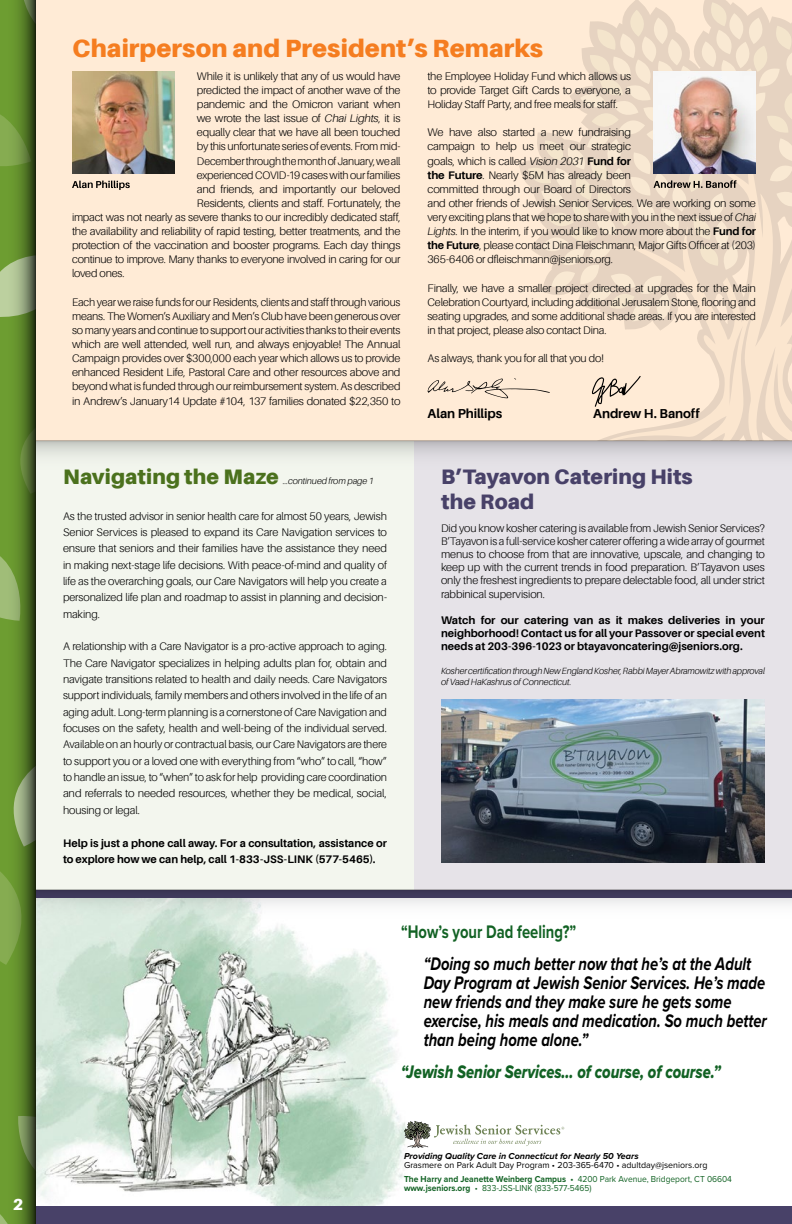
<style>
.page{position:relative;width:792px;height:1224px;background:#fff}
.page>*{position:absolute;margin:0;border:0;box-sizing:border-box;transform-origin:0 0}
.t1{font:900 25px "Aileron";letter-spacing:.005em;color:#f57d20}
.t2{font:900 21px/25.2px "Aileron";letter-spacing:.005em;color:#484168}
.t3{font:900 21px "Aileron";letter-spacing:.005em;color:#4b711d}
.t4{font:italic 700 18.8px/18.8px "Proxima Nova";color:#000;scale:.78 1}
.t5{font:18.8px "Proxima Nova Extrabld It";color:#126224;scale:.78 1}
.t6{font:700 18.8px "Proxima Nova";color:#126224;scale:.78 1}
.t7{font:900 16px "Aileron";color:#fff}
.t8{font:700 13px "Aileron";letter-spacing:-.01em;color:#000}
.t9{font:300 11px/14.1px "Aileron";letter-spacing:-.02em;color:#000;text-align:justify}
.t10{font:700 11px/13.2px "Aileron";color:#000;text-align:justify}
.t11{font:9px/13.5px "Proxima Nova";color:#000}
.t12{font:italic 300 9px/10.8px "Aileron";letter-spacing:-.005em;color:#000}
.t13{font:italic 700 9px "Proxima Nova";color:#000}
.t14{font:9px "Proxima Nova";color:#126224;scale:.94 1}
.s1{font-style:italic}
.s2{font-weight:700}
.s3{font-weight:700;color:#126224}
.s4{color:#126224}
</style>
<div class="page">
<div style="left:414px;top:441px;width:378px;height:449px;background:#e6e3e8"></div>
<div style="left:36px;top:484px;width:378px;height:406px;background:#f3f6ee"></div>
<div style="left:36px;top:441px;width:378px;height:70px;background:#f3f6ee"></div>
<div style="left:36px;top:0;width:756px;height:441px;background:#ffebd6"></div>
<svg style="left:593px;top:321px;width:199px;height:120px"></svg>
<div style="left:0;top:0;width:36px;height:1224px;background:#6d9d31"></div>
<svg style="left:0;top:114px;width:5px;height:52px"></svg>
<svg style="left:0;top:872px;width:5px;height:92px"></svg>
<svg style="left:0;top:267px;width:5px;height:50px"></svg>
<svg style="left:0;top:556px;width:5px;height:63px"></svg>
<svg style="left:0;top:1214px;width:5px;height:10px"></svg>
<svg style="left:5px;top:0;width:31px;height:1224px"></svg>
<img style="left:36px;top:921px;width:369px;height:285px">
<svg style="left:404px;top:1121px;width:160px;height:27px"></svg>
<div style="left:36px;top:1206px;width:756px;height:18px;background:#484168"></div>
<svg style="left:36px;top:890px;width:756px;height:31px"></svg>
<svg style="left:36px;top:441px;width:756px;height:15px"></svg>
<hr style="left:791px;top:1078px;width:1px;height:146px;background:#eff3e8">
<hr style="left:791px;top:1078px;width:1px;height:31px;background:#fff">
<svg style="left:427px;top:378px;width:123px;height:20px"></svg>
<svg style="left:591px;top:376px;width:50px;height:31px"></svg>
<svg style="left:528px;top:2px;width:264px;height:319px"></svg>
<img style="left:654px;top:72px;width:102px;height:101px">
<img style="left:72px;top:72px;width:102px;height:101px">
<svg style="left:72px;top:181px;width:58px;height:9px"></svg>
<img style="left:441px;top:700px;width:324px;height:163px">
<h3 class="t7" style="left:13px;top:1195px;width:12px">2</h3>
<h1 class="t1" style="left:72px;top:33px;width:473px">Chairperson and President’s Remarks</h1>
<p class="t9" style="left:197px;top:69px;width:205px">While it is unlikely that any of us would have</p>
<p class="t9" style="left:197px;top:83px;width:205px">predicted the impact of another wave of the</p>
<p class="t9" style="left:197px;top:97px;width:205px">pandemic and the Omicron variant when</p>
<p class="t9" style="left:197px;top:111px;width:205px">we wrote the last issue of <span class="s1">Chai Lights</span>, it is</p>
<p class="t9" style="left:197px;top:126px;width:205px">equally clear that we have all been touched</p>
<p class="t9" style="left:197px;top:140px;width:205px">by this unfortunate series of events. From mid-</p>
<p class="t9" style="left:197px;top:154px;width:205px">December through the month of January, we all</p>
<p class="t9" style="left:197px;top:168px;width:205px">experienced COVID-19 cases with our families</p>
<p class="t9" style="left:197px;top:182px;width:205px">and friends, and importantly our beloved</p>
<p class="t9" style="left:197px;top:196px;width:205px">Residents, clients and staff. Fortunately, the</p>
<p class="t9" style="left:72px;top:210px;width:330px">impact was not nearly as severe thanks to our incredibly dedicated staff,</p>
<p class="t9" style="left:72px;top:224px;width:330px">the availability and reliability of rapid testing, better treatments, and the</p>
<p class="t9" style="left:72px;top:238px;width:330px">protection of the vaccination and booster programs. Each day things</p>
<p class="t9" style="left:72px;top:253px;width:330px">continue to improve. Many thanks to everyone involved in caring for our</p>
<p class="t9" style="left:72px;top:267px;width:54px">loved ones.</p>
<p class="t9" style="left:72px;top:295px;width:330px">Each year we raise funds for our Residents, clients and staff through various means. The Women’s Auxiliary and Men’s Club have been generous over so many years and continue to support our activities thanks to their events which are well attended, well run, and always enjoyable! The Annual Campaign provides over $300,000 each year which allows us to provide enhanced Resident Life, Pastoral Care and other resources above and beyond what is funded through our reimbursement system. As described in Andrew’s January14 Update #104, 137 families donated $22,350 to</p>
<p class="t9" style="left:428px;top:69px;width:205px">the Employee Holiday Fund which allows us to provide Target Gift Cards to everyone, a Holiday Staff Party, and free meals for staff.</p>
<p class="t9" style="left:428px;top:126px;width:330px;text-align:left">We have also started a new fundraising<br>campaign to help us meet our strategic<br>goals, which is called <span class="s1">Vision 2031</span> <span class="s2">Fund for<br>the Future</span>. Nearly $5M has already been<br>committed through our Board of Directors<br>and other friends of Jewish Senior Services. We are working on some very exciting plans that we hope to share with you in the next issue of <span class="s1">Chai Lights</span>. In the interim, if you would like to know more about the <span class="s2">Fund for the Future</span>, please contact Dina Fleischmann, Major Gifts Officer at (203)<br>365-6406 or dfleischmann@jseniors.org.</p>
<p class="t9" style="left:428px;top:281px;width:330px">Finally, we have a smaller project directed at upgrades for the Main Celebration Courtyard, including additional Jerusalem Stone, flooring and seating upgrades, and some additional shade areas. If you are interested in that project, please also contact Dina.</p>
<p class="t9" style="left:428px;top:351px;width:178px">As always, thank you for all that you do!</p>
<p class="t8" style="left:428px;top:406px;width:76px">Alan Phillips</p>
<p class="t8" style="left:593px;top:406px;width:108px">Andrew H. Banoff</p>
<h2 class="t3" style="left:63px;top:465px;width:217px">Navigating the Maze</h2>
<p class="t12" style="left:283px;top:476px;width:92px">...continued from page 1</p>
<p class="t9" style="left:63px;top:508px;width:326px;line-height:16.3px">As the trusted advisor in senior health care for almost 50 years, Jewish Senior Services is pleased to expand its Care Navigation services to ensure that seniors and their families have the assistance they need in making next-stage life decisions. With peace-of-mind and quality of life as the overarching goals, our Care Navigators will help you create a personalized life plan and roadmap to assist in planning and decision&shy;making.</p>
<p class="t9" style="left:63px;top:639px;width:326px;line-height:16.3px">A relationship with a Care Navigator is a pro-active approach to aging.<br>The Care Navigator specializes in helping adults plan for, obtain and navigate transitions related to health and daily needs. Care Navigators support individuals, family members and others involved in the life of an aging adult. Long-term planning is a cornerstone of Care Navigation and focuses on the safety, health and well-being of the individual served.<br>Available on an hourly or contractual basis, our Care Navigators are there to support you or a loved one with everything from “who” to call, “how” to handle an issue, to “when” to ask for help providing care coordination and referrals to needed resources, whether they be medical, social, housing or legal.</p>
<p class="t10" style="left:63px;top:835px;width:326px;line-height:16.3px">Help is just a phone call away. For a consultation, assistance or to explore how we can help, call 1-833-JSS-LINK (577-5465).</p>
<h2 class="t2" style="left:441px;top:464px;width:253px">B’Tayavon Catering Hits the Road</h2>
<p class="t9" style="left:441px;top:521px;width:326px;line-height:13.2px">Did you know kosher catering is available from Jewish Senior Services?<br>B’Tayavon is a full-service kosher caterer offering a wide array of gourmet menus to choose from that are innovative, upscale, and changing to keep up with the current trends in food preparation. B’Tayavon uses only the freshest ingredients to prepare delectable food, all under strict rabbinical supervision.</p>
<p class="t10" style="left:441px;top:614px;width:326px">Watch for our catering van as it makes deliveries in your neighborhood! Contact us for all your Passover or special event needs at 203-396-1023 or btayavoncatering@jseniors.org.</p>
<p class="t12" style="left:441px;top:666px;width:326px">Kosher certification through New England Kosher, Rabbi Mayer Abramowitz with approval of Vaad HaKashrus of Connecticut.</p>
<h3 class="t6" style="left:401px;top:917px;width:226px">“How’s your Dad feeling?”</h3>
<h3 class="t4" style="left:424px;top:954px;width:442px">“Doing so much better now that he’s at the Adult Day Program at Jewish Senior Services. He’s made new friends and they make sure he gets some exercise, his meals and medication. So much better than being home alone.”</h3>
<h3 class="t5" style="left:401px;top:1057px;width:411px">“Jewish Senior Services… of course, of course.”</h3>
<p class="t13" style="left:404px;top:1150px;width:236px">Providing Quality Care in Connecticut for Nearly 50 Years</p>
<p class="t11" style="left:404px;top:1158px;width:329px">Grasmere on Park Adult Day Program • 203-365-6470 • adultday@jseniors.org<br><span class="s3">The Harry and Jeanette Weinberg Campus •</span> <span class="s4">4200 Park Avenue, Bridgeport, CT 06604</span></p>
<p class="t14" style="left:404px;top:1181px;width:201px"><span class="s2">www.jseniors.org</span> • 833-JSS-LINK (833-577-5465)</p>
</div>
